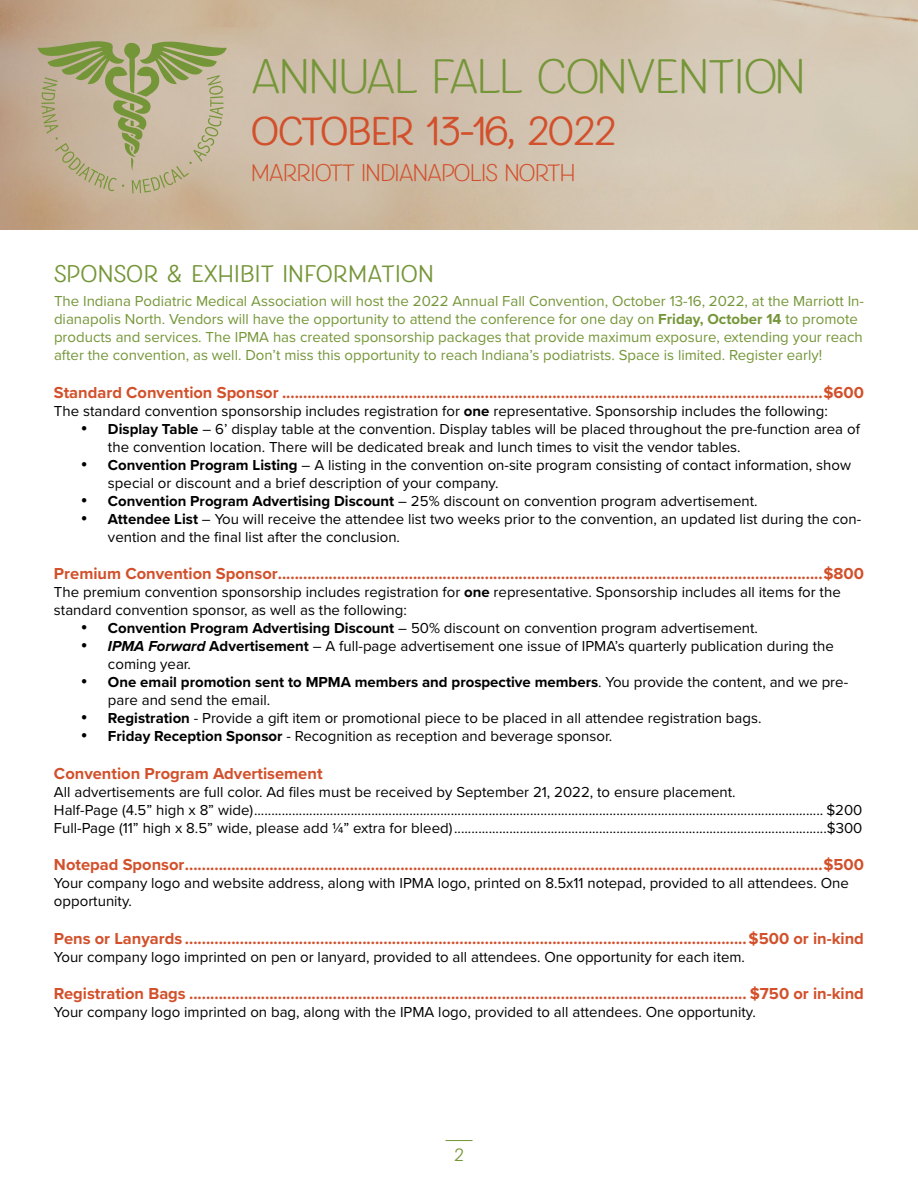
<style>
.page{position:relative;width:918px;height:1188px;background:#fff}
.page>*{position:absolute;margin:0;border:0;box-sizing:border-box;transform-origin:0 0}
.t1{font:45px "Fairwater Sans";letter-spacing:-.06em;color:#759638}
.t2{font:700 37.5px "Fairwater Sans";letter-spacing:-.04em;color:#d2502b}
.t3{font:700 22.5px "Fairwater Sans";color:#759638}
.t4{font:22.5px "Fairwater Sans";letter-spacing:-.06em;color:#d2502b}
.t5{font:700 16.5px "Proxima Nova";color:#d2502b}
.t6{font:700 16.5px "Fairwater Sans";color:#759638}
.t7{font:15px/18px "Proxima Nova";color:#000}
.t8{font:15px/18px "Proxima Nova";color:#759638}
.t9{font:700 15px/18px "Proxima Nova";color:#000}
.s1{font-weight:700}
.s2{font-weight:700;font-style:italic}
.s3{font-weight:400}
</style>
<div class="page">
<img style="left:0;top:0;width:918px;height:230px">
<svg style="left:38px;top:36px;width:189px;height:157px;background:#b6ae89"></svg>
<svg style="left:446px;top:1140px;width:26px;height:1px"></svg>
<h1 class="t1" style="left:251px;top:46px;width:557px">ANNUAL FALL CONVENTION</h1>
<h2 class="t2" style="left:251px;top:104px;width:367px">OCTOBER 13-16, 2022</h2>
<h3 class="t4" style="left:251px;top:157px;width:327px">MARRIOTT INDIANAPOLIS NORTH</h3>
<h3 class="t3" style="left:54px;top:258px;width:382px">SPONSOR &amp; EXHIBIT INFORMATION</h3>
<p class="t8" style="left:54px;top:292px;width:812px">The Indiana Podiatric Medical Association will host the 2022 Annual Fall Convention, October 13-16, 2022, at the Marriott In&shy;dianapolis North. Vendors will have the opportunity to attend the conference for one day on <span class="s1">Friday, October 14</span> to promote products and services. The IPMA has created sponsorship packages that provide maximum exposure, extending your reach after the convention, as well. Don’t miss this opportunity to reach Indiana’s podiatrists. Space is limited. Register early!</p>
<p class="t5" style="left:54px;top:380px;width:812px">Standard Convention Sponsor ................................................................................................................................$600</p>
<p class="t7" style="left:54px;top:401px;width:775px">The standard convention sponsorship includes registration for <span class="s1">one</span> representative. Sponsorship includes the following:</p>
<p class="t7" style="left:108px;top:419px;width:753px;text-indent:-27px">• <span class="s1">Display Table</span> – 6’ display table at the convention. Display tables will be placed throughout the pre-function area of the convention location. There will be dedicated break and lunch times to visit the vendor tables.</p>
<p class="t7" style="left:108px;top:455px;width:745px;text-indent:-27px">• <span class="s1">Convention Program Listing</span> – A listing in the convention on-site program consisting of contact information, show special or discount and a brief description of your company.</p>
<p class="t7" style="left:81px;top:491px;width:678px">• <span class="s1">Convention Program Advertising Discount</span> – 25% discount on convention program advertisement.</p>
<p class="t7" style="left:108px;top:509px;width:755px;text-indent:-27px">• <span class="s1">Attendee List</span> – You will receive the attendee list two weeks prior to the convention, an updated list during the con&shy;vention and the final list after the conclusion.</p>
<p class="t5" style="left:54px;top:561px;width:812px">Premium Convention Sponsor.................................................................................................................................$800</p>
<p class="t7" style="left:54px;top:583px;width:788px">The premium convention sponsorship includes registration for <span class="s1">one</span> representative. Sponsorship includes all items for the standard convention sponsor, as well as the following:</p>
<p class="t7" style="left:81px;top:619px;width:678px">• <span class="s1">Convention Program Advertising Discount</span> – 50% discount on convention program advertisement.</p>
<p class="t7" style="left:108px;top:637px;width:727px;text-indent:-27px">• <span class="s2">IPMA Forward</span> <span class="s1">Advertisement</span> – A full-page advertisement one issue of IPMA’s quarterly publication during the coming year.</p>
<p class="t9" style="left:108px;top:673px;width:742px;text-indent:-27px">• One email promotion sent to MPMA members and prospective members<span class="s3">. You provide the content, and we pre&shy;pare and send the email.</span></p>
<p class="t7" style="left:81px;top:709px;width:682px">• <span class="s1">Registration</span> - Provide a gift item or promotional piece to be placed in all attendee registration bags.</p>
<p class="t7" style="left:81px;top:727px;width:533px">• <span class="s1">Friday Reception Sponsor</span> - Recognition as reception and beverage sponsor.</p>
<p class="t5" style="left:54px;top:761px;width:270px">Convention Program Advertisement</p>
<p class="t7" style="left:54px;top:782px;width:810px">All advertisements are full color. Ad files must be received by September 21, 2022, to ensure placement.<br>Half-Page (4.5” high x 8” wide)..................................................................................................................................................................... $200<br>Full-Page (11” high x 8.5” wide, please add ¼” extra for bleed)............................................................................................................$300</p>
<p class="t5" style="left:54px;top:852px;width:812px">Notepad Sponsor.......................................................................................................................................................$500</p>
<p class="t7" style="left:54px;top:874px;width:796px">Your company logo and website address, along with IPMA logo, printed on 8.5x11 notepad, provided to all attendees. One opportunity.</p>
<p class="t5" style="left:54px;top:926px;width:812px">Pens or Lanyards .....................................................................................................................................$500 or in-kind</p>
<p class="t7" style="left:54px;top:947px;width:693px">Your company logo imprinted on pen or lanyard, provided to all attendees. One opportunity for each item.</p>
<p class="t5" style="left:54px;top:981px;width:812px">Registration Bags .................................................................................................................................... $750 or in-kind</p>
<p class="t7" style="left:54px;top:1003px;width:703px">Your company logo imprinted on bag, along with the IPMA logo, provided to all attendees. One opportunity.</p>
<p class="t6" style="left:454px;top:1143px;width:11px">2</p>
</div>
